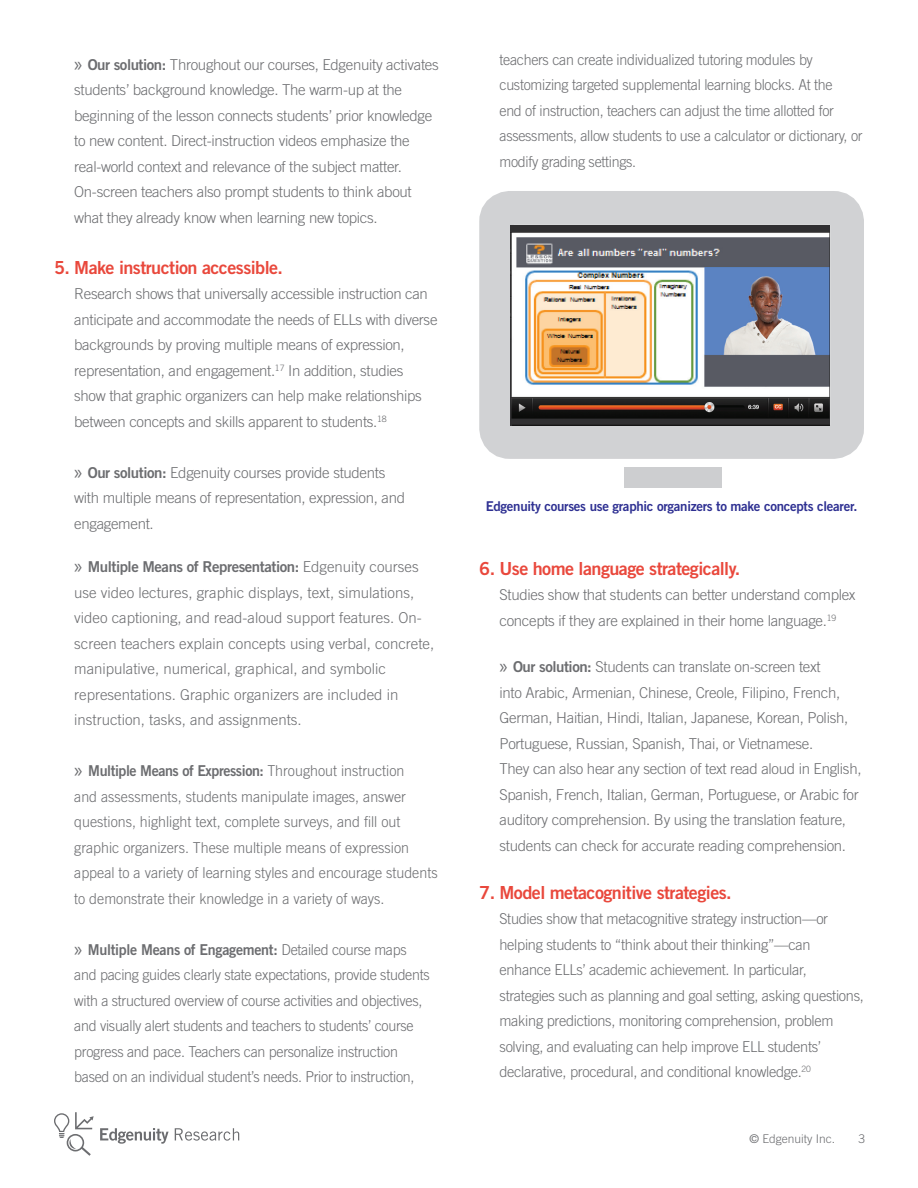
<style>
.page{position:relative;width:918px;height:1188px;background:#fff}
.page>*{position:absolute;margin:0;border:0;box-sizing:border-box;transform-origin:0 0}
.t1{font:18px "Trade Gothic LT Std Bd 2";letter-spacing:-.03em;color:#e9483c}
.t2{font:300 15px/25.5px "Trade Gothic LT Std";letter-spacing:-.02em;color:#6c6d70}
.t3{font:300 15px/25.5px "Trade Gothic LT Std";letter-spacing:-.02em;color:#6c6d70;scale:.95 1}
.t4{font:300 15px/25.5px "Trade Gothic LT Std";color:#6c6d70}
.t5{font:300 15px/25.5px "Trade Gothic LT Std";color:#6c6d70;scale:.95 1}
.t6{font:15px "Trade Gothic LT Std Bd 2";letter-spacing:-.03em;color:#6c6d70;scale:.95 1}
.t7{font:15px "Trade Gothic LT Std Bd 2";letter-spacing:-.03em;color:#6c6d70}
.t8{font:13.5px "Trade Gothic LT Std Bd 2";letter-spacing:-.02em;color:#2e3092}
.t9{font:300 12px "Trade Gothic LT Std";color:#6c6d70}
.s1{font-family:"Myriad Pro";font-weight:400;font-size:21px}
.s2{font-family:"Trade Gothic LT Std Bd 2";font-weight:400}
.s3{font-family:"Myriad Pro";font-size:21px}
.s4{font-family:"Trade Gothic LT Std";font-weight:300}
.s5{font-weight:400}
</style>
<div class="page">
<svg style="left:100px;top:1128px;width:69px;height:16px"></svg>
<svg style="left:175px;top:1128px;width:64px;height:13px"></svg>
<svg style="left:54px;top:1112px;width:40px;height:44px"></svg>
<div style="left:479px;top:191px;width:385px;height:268px;border:34px solid #d1d2d4;border-radius:14px"></div>
<div style="left:624px;top:467px;width:98px;height:21px;background:#cdced0"></div>
<img style="left:510px;top:226px;width:320px;height:200px">
<p class="t2" style="left:74px;top:51px;width:366px"><span class="s1">»</span> <span class="s2">Our solution:</span> Throughout our courses, Edgenuity activates students’ background knowledge. The warm-up at the beginning of the lesson connects students’ prior knowledge to new content. Direct-instruction videos emphasize the real-world context and relevance of the subject matter.<br>On-screen teachers also prompt students to think about what they already know when learning new topics.</p>
<p class="t1" style="left:54px;top:256px;width:231px">5. Make instruction accessible.</p>
<p class="t2" style="left:74px;top:281px;width:365px">Research shows that universally accessible instruction can anticipate and accommodate the needs of ELLs with diverse backgrounds by proving multiple means of expression, representation, and engagement.<sup>17</sup> In addition, studies show that graphic organizers can help make relationships between concepts and skills apparent to students.<sup>18</sup></p>
<p class="t2" style="left:74px;top:459px;width:332px"><span class="s1">»</span> <span class="s2">Our solution:</span> Edgenuity courses provide students with multiple means of representation, expression, and engagement.</p>
<p class="t7" style="left:74px;top:558px;width:346px"><span class="s3">»</span> Multiple Means of Representation: <span class="s4">Edgenuity courses</span></p>
<p class="t4" style="left:74px;top:579px;width:362px">use video lectures, graphic displays, text, simulations, video captioning, and read-aloud support features. On&shy;screen teachers explain concepts using verbal, concrete, manipulative, numerical, graphical, and symbolic representations. Graphic organizers are included in instruction, tasks, and assignments.</p>
<p class="t6" style="left:74px;top:762px;width:349px"><span class="s3">»</span> Multiple Means of Expression: <span class="s4">Throughout instruction</span></p>
<p class="t5" style="left:74px;top:783px;width:384px">and assessments, students manipulate images, answer questions, highlight text, complete surveys, and fill out graphic organizers. These multiple means of expression appeal to a variety of learning styles and encourage students to demonstrate their knowledge in a variety of ways.</p>
<p class="t6" style="left:74px;top:940px;width:352px"><span class="s3">»</span> Multiple Means of Engagement: <span class="s4">Detailed course maps</span></p>
<p class="t3" style="left:74px;top:962px;width:376px">and pacing guides clearly state expectations, provide students with a structured overview of course activities and objectives, and visually alert students and teachers to students’ course progress and pace. Teachers can personalize instruction based on an individual student’s needs. Prior to instruction,</p>
<p class="t3" style="left:500px;top:47px;width:384px">teachers can create individualized tutoring modules by customizing targeted supplemental learning blocks. At the<br>end of instruction, teachers can adjust the time allotted for assessments, allow students to use a calculator or dictionary, or modify grading settings.</p>
<p class="t8" style="left:486px;top:498px;width:373px">Edgenuity courses use graphic organizers to make concepts clearer.</p>
<p class="t1" style="left:479px;top:557px;width:263px">6. Use home language strategically.</p>
<p class="t2" style="left:500px;top:582px;width:358px">Studies show that students can better understand complex concepts if they are explained in their home language.<sup>19</sup></p>
<p class="t2" style="left:499px;top:654px;width:364px"><span class="s1">»</span> <span class="s2">Our solution:</span> Students can translate on-screen text<br>into Arabic, Armenian, Chinese, Creole, Filipino, French, German, Haitian, Hindi, Italian, Japanese, Korean, Polish, Portuguese, Russian, Spanish, Thai, or Vietnamese.<br>They can also hear any section of text read aloud in English, Spanish, French, Italian, German, Portuguese, or Arabic for auditory comprehension. By using the translation feature, students can check for accurate reading comprehension.</p>
<p class="t1" style="left:479px;top:881px;width:254px">7. Model metacognitive strategies.</p>
<p class="t2" style="left:500px;top:906px;width:366px">Studies show that metacognitive strategy instruction—or helping students to “think about their thinking”—can enhance ELLs’ academic achievement. In particular, strategies such as planning and goal setting, asking questions, making predictions, monitoring comprehension, problem solving, and evaluating can help improve ELL students’ declarative, procedural, and conditional knowledge.<sup>20</sup></p>
<p class="t9" style="left:749px;top:1131px;width:87px"><span class="s5">©</span> Edgenuity Inc.</p>
<p class="t9" style="left:858px;top:1131px;width:8px">3</p>
</div>
